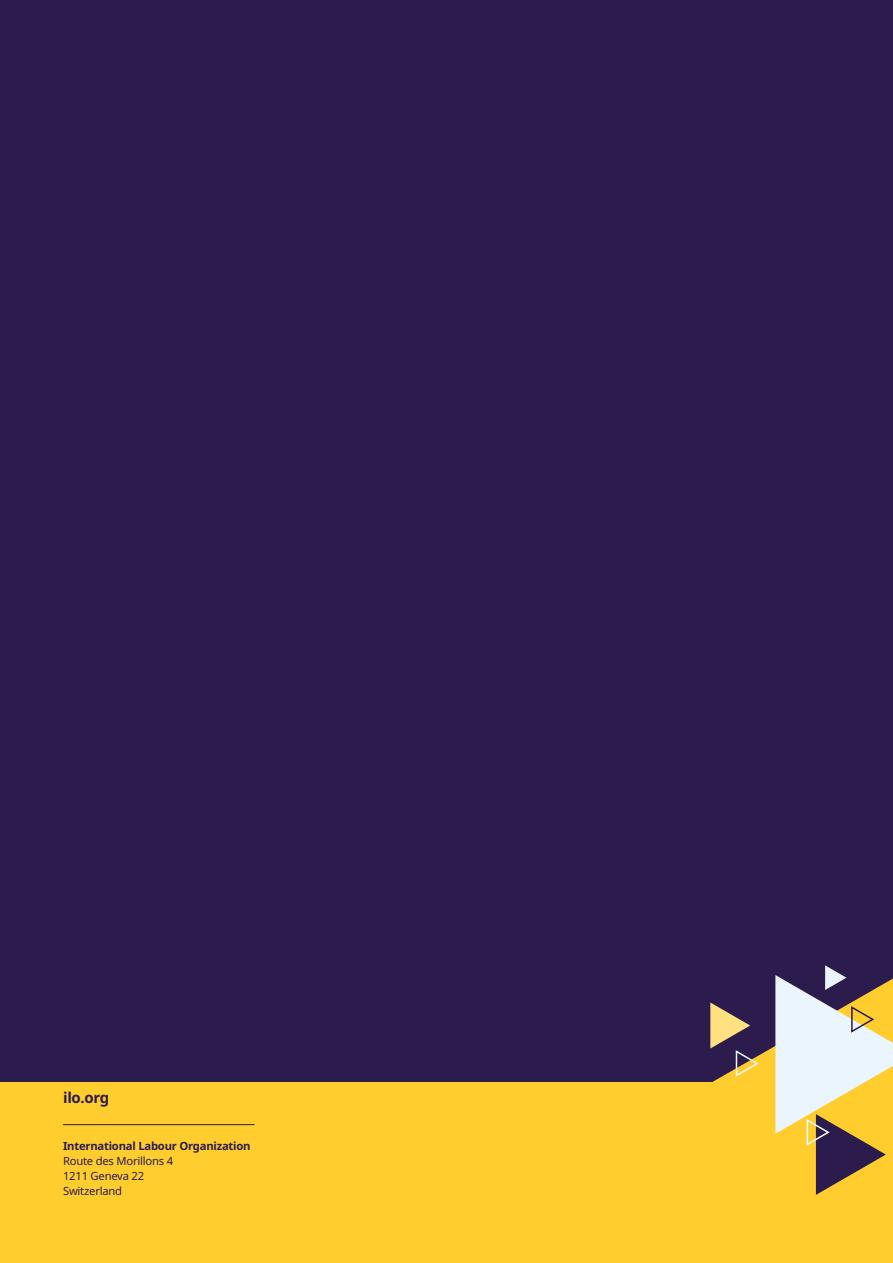
<style>
.page{position:relative;width:893px;height:1263px;background:#ffcd2d}
.page>*{position:absolute;margin:0;border:0;box-sizing:border-box;transform-origin:0 0}
.t1{font:700 15px "Noto Sans";letter-spacing:-.02em;color:#2c1b4d}
.t2{font:11.25px/15px "Noto Sans";letter-spacing:-.02em;color:#2c1b4d}
.t3{font:700 11.25px "Noto Sans";letter-spacing:-.02em;color:#2c1b4d}
</style>
<div class="page">
<div style="left:0;top:0;width:893px;height:1082px;background:#2c1b4d"></div>
<svg style="left:710px;top:965px;width:183px;height:230px"></svg>
<hr style="left:63px;top:1124px;width:191px;height:1px;background:#2c1b4d">
<h1 class="t1" style="left:63px;top:1087px;width:48px">ilo.org</h1>
<p class="t3" style="left:63px;top:1138px;width:189px">International Labour Organization</p>
<p class="t2" style="left:63px;top:1154px;width:112px">Route des Morillons 4<br>1211 Geneva 22<br>Switzerland</p>
</div>
